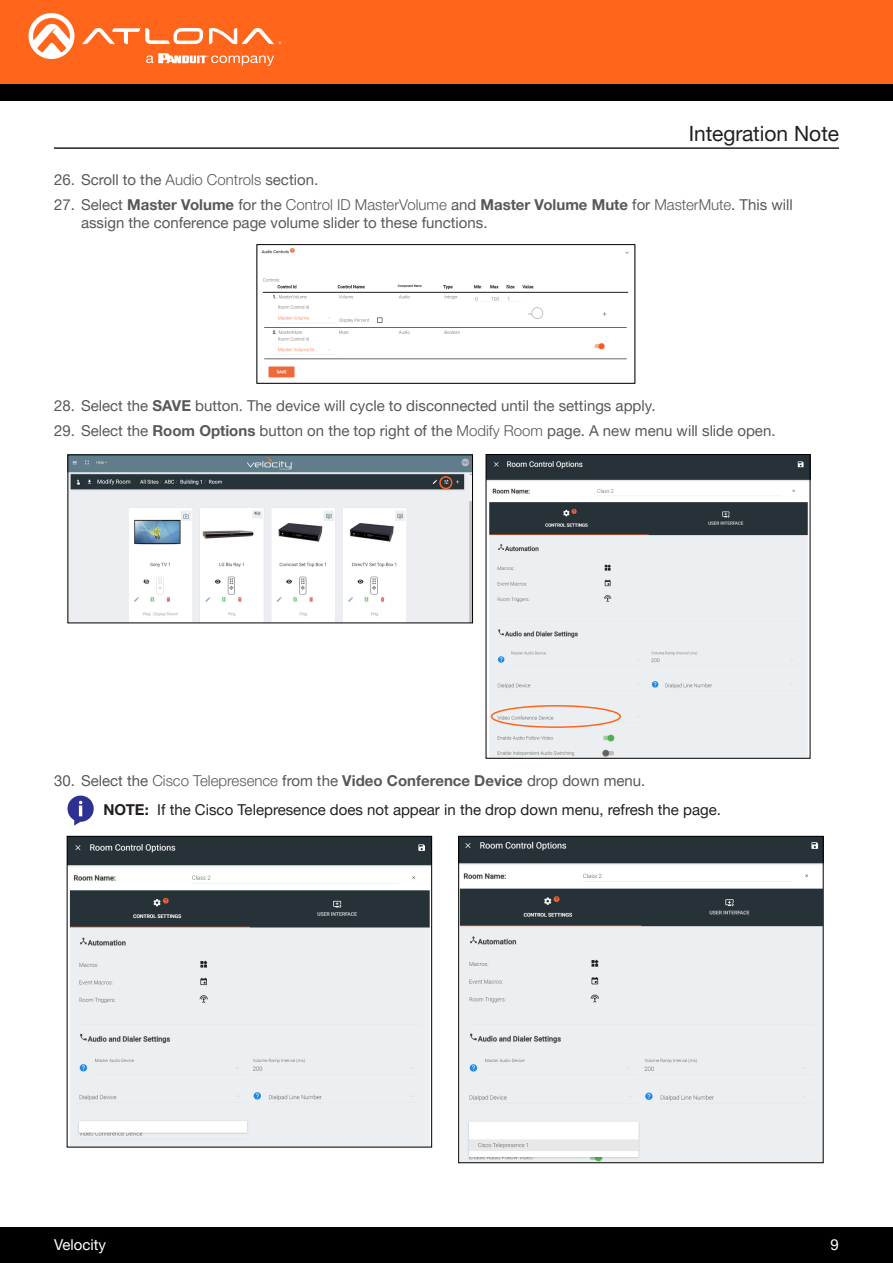
<style>
.page{position:relative;width:893px;height:1263px;background:#fff}
.page>*{position:absolute;margin:0;border:0;box-sizing:border-box;transform-origin:0 0}
.Non_TOC_Section_Head{font:21px "Helvetica Neue LTW1 G";color:#231f20}
.t1{font:15px/18px "Helvetica Neue LTW1 G";color:#57585a}
.General_Bold_Text{font:15px "Helvetica Neue LTW1 G";color:#231f20}
.t2{font:15px "Helvetica Neue LTW1 G";color:#fff}
.s1{font-weight:300}
.s2{font-weight:700}
</style>
<div class="page">
<div style="left:0;top:1227px;width:893px;height:36px;background:#000"></div>
<div style="left:0;top:0;width:893px;height:84px;background:#ff661c"></div>
<div style="left:0;top:84px;width:893px;height:16px;background:#000"></div>
<svg style="left:82px;top:28px;width:121px;height:16px"></svg>
<svg style="left:209px;top:28px;width:72px;height:16px"></svg>
<svg style="left:29px;top:13px;width:45px;height:46px"></svg>
<svg style="left:146px;top:53px;width:128px;height:13px"></svg>
<hr style="left:54px;top:147px;width:785px;height:2px;background:#231f20">
<img style="left:488px;top:456px;width:320px;height:301px">
<div style="left:486px;top:454px;width:324px;height:305px;border:1px solid #000"></div>
<img style="left:261px;top:247px;width:368px;height:131px">
<div style="left:256px;top:244px;width:379px;height:140px;border:1px solid #000"></div>
<div style="left:491px;top:705px;width:130px;height:23px;border:2px solid #ff661c;border-radius:50%"></div>
<svg style="left:68px;top:795px;width:26px;height:30px"></svg>
<img style="left:69px;top:838px;width:361px;height:307px">
<div style="left:67px;top:836px;width:365px;height:311px;border:1px solid #000"></div>
<img style="left:460px;top:838px;width:362px;height:323px">
<div style="left:458px;top:836px;width:366px;height:327px;border:1px solid #000"></div>
<img style="left:70px;top:456px;width:401px;height:165px">
<div style="left:68px;top:454px;width:405px;height:169px;border:1px solid #000"></div>
<div style="left:439px;top:476px;width:13px;height:13px;border:2px solid #ff661c;border-radius:50%"></div>
<p class="Non_TOC_Section_Head" style="left:689px;top:120px;width:152px">Integration Note</p>
<p class="t1" style="left:54px;top:171px;width:266px">26. Scroll to the <span class="s1">Audio Controls</span> section.</p>
<p class="t1" style="left:81px;top:195px;width:713px;text-indent:-27px">27. Select <span class="s2">Master Volume</span> for the <span class="s1">Control ID MasterVolume</span> and <span class="s2">Master Volume Mute</span> for <span class="s1">MasterMute</span>. This will assign the conference page volume slider to these functions.</p>
<p class="t1" style="left:54px;top:397px;width:603px">28. Select the <span class="s2">SAVE</span> button. The device will cycle to disconnected until the settings apply.</p>
<p class="t1" style="left:54px;top:421px;width:723px">29. Select the <span class="s2">Room Options</span> button on the top right of the <span class="s1">Modify Room</span> page. A new menu will slide open.</p>
<p class="t1" style="left:54px;top:771px;width:593px">30. Select the <span class="s1">Cisco Telepresence</span> from the <span class="s2">Video Conference Device</span> drop down menu.</p>
<p class="General_Bold_Text" style="left:104px;top:800px;width:619px"><span class="s2">NOTE:</span> If the Cisco Telepresence does not appear in the drop down menu, refresh the page.</p>
<p class="t2" style="left:54px;top:1235px;width:54px">Velocity</p>
<p class="t2" style="left:831px;top:1235px;width:10px">9</p>
</div>
